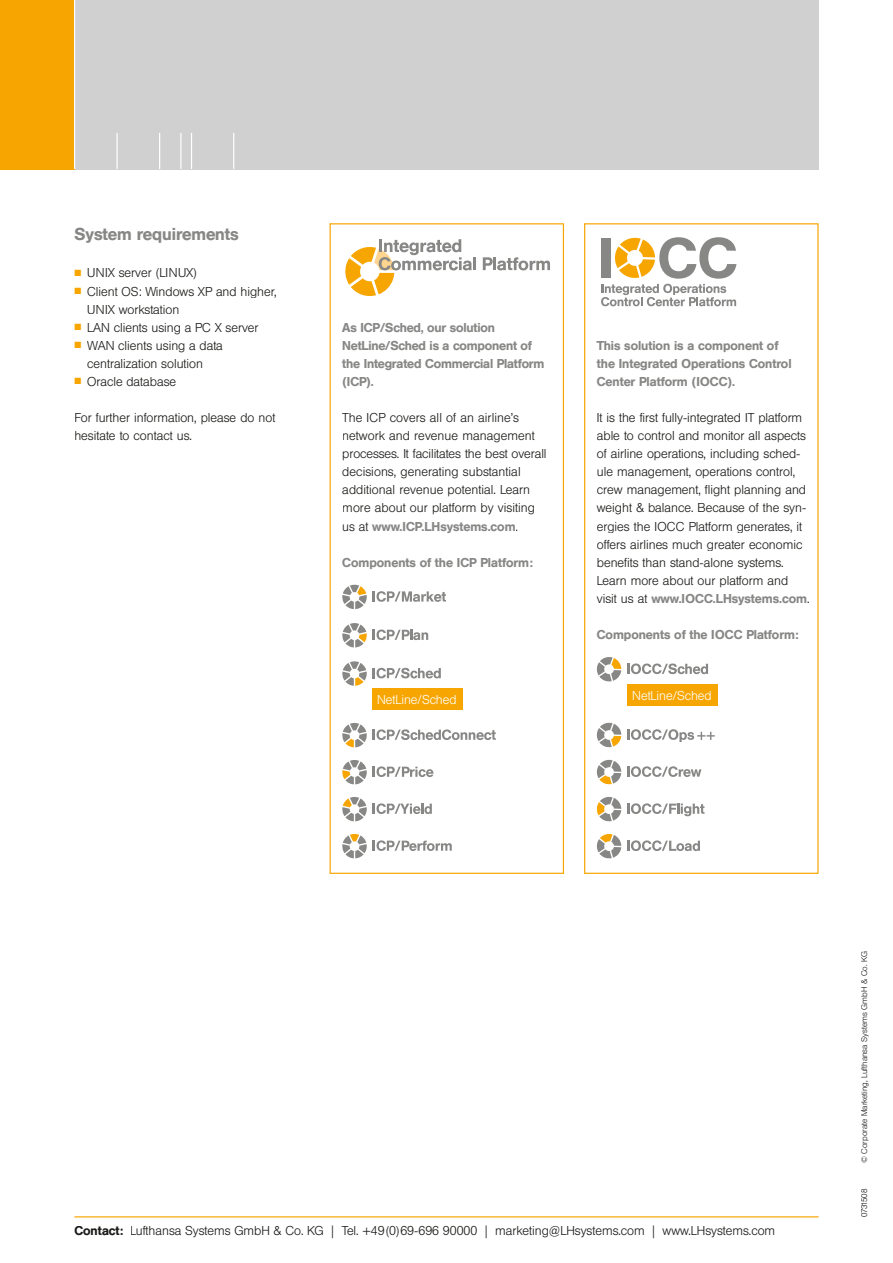
<style>
.page{position:relative;width:893px;height:1263px;background:#fff}
.page>*{position:absolute;margin:0;border:0;box-sizing:border-box;transform-origin:0 0}
.t1{font:500 17.1px "Helvetica BQ";color:#878786}
.t2{font:300 12.75px/18px "Helvetica BQ";color:#1a1a18}
.t3{font:500 12.75px/18px "Helvetica BQ";color:#878786}
.t4{font:300 12.75px "Helvetica BQ";color:#fff}
.t5{font:300 8.25px "Helvetica BQ";color:#1a1a18}
.t6{font:300 8.25px "Helvetica BQ";letter-spacing:-.05em;color:#1a1a18}
.s1{color:#f7a500}
.s2{font-weight:500;color:#878786}
.s3{font-weight:500}
</style>
<div class="page">
<svg style="left:330px;top:223px;width:234px;height:651px"></svg>
<svg style="left:345px;top:239px;width:131px;height:57px"></svg>
<svg style="left:483px;top:257px;width:67px;height:13px"></svg>
<svg style="left:373px;top:591px;width:73px;height:11px"></svg>
<svg style="left:342px;top:585px;width:25px;height:24px"></svg>
<svg style="left:373px;top:629px;width:55px;height:11px"></svg>
<svg style="left:342px;top:623px;width:25px;height:24px"></svg>
<svg style="left:373px;top:668px;width:68px;height:10px"></svg>
<svg style="left:342px;top:661px;width:25px;height:25px"></svg>
<svg style="left:373px;top:729px;width:123px;height:11px"></svg>
<svg style="left:342px;top:723px;width:25px;height:24px"></svg>
<svg style="left:373px;top:766px;width:60px;height:11px"></svg>
<svg style="left:342px;top:760px;width:25px;height:24px"></svg>
<svg style="left:373px;top:803px;width:59px;height:11px"></svg>
<svg style="left:342px;top:797px;width:25px;height:24px"></svg>
<hr style="left:74px;top:1216px;width:745px;height:1px;background:#f7a500">
<div style="left:0;top:0;width:819px;height:169px;background:#d0d0d0"></div>
<div style="left:0;top:0;width:74px;height:169px;background:#f7a500"></div>
<hr style="left:74px;top:0;width:1px;height:169px;background:#fff">
<hr style="left:180px;top:133px;width:1px;height:36px;background:#fff">
<hr style="left:191px;top:133px;width:1px;height:36px;background:#fff">
<hr style="left:233px;top:133px;width:1px;height:36px;background:#fff">
<hr style="left:117px;top:133px;width:1px;height:36px;background:#fff">
<hr style="left:159px;top:133px;width:1px;height:36px;background:#fff">
<svg style="left:584px;top:223px;width:235px;height:651px"></svg>
<svg style="left:601px;top:237px;width:135px;height:69px"></svg>
<svg style="left:597px;top:657px;width:24px;height:24px"></svg>
<svg style="left:627px;top:663px;width:81px;height:11px"></svg>
<svg style="left:597px;top:722px;width:24px;height:25px"></svg>
<svg style="left:627px;top:729px;width:88px;height:13px"></svg>
<svg style="left:597px;top:760px;width:24px;height:24px"></svg>
<svg style="left:627px;top:766px;width:74px;height:11px"></svg>
<svg style="left:597px;top:797px;width:24px;height:24px"></svg>
<svg style="left:627px;top:803px;width:77px;height:13px"></svg>
<div style="left:627px;top:684px;width:91px;height:22px;background:#f7a500"></div>
<div style="left:372px;top:688px;width:91px;height:22px;background:#f7a500"></div>
<svg style="left:627px;top:840px;width:73px;height:11px"></svg>
<svg style="left:597px;top:834px;width:24px;height:24px"></svg>
<svg style="left:342px;top:834px;width:25px;height:24px"></svg>
<svg style="left:373px;top:840px;width:79px;height:11px"></svg>
<h1 class="t1" style="left:74px;top:224px;width:166px">System requirements</h1>
<p class="t2" style="left:74px;top:264px;width:124px"><span class="s1">■</span> UNIX server (LINUX)</p>
<p class="t2" style="left:87px;top:282px;width:191px;text-indent:-13px"><span class="s1">■</span> Client OS: Windows XP and higher,<br>UNIX workstation</p>
<p class="t2" style="left:74px;top:318px;width:186px"><span class="s1">■</span> LAN clients using a PC X server</p>
<p class="t2" style="left:74px;top:337px;width:150px;text-align:center"><span class="s1">■</span> WAN clients using a data centralization solution</p>
<p class="t2" style="left:74px;top:373px;width:103px"><span class="s1">■</span> Oracle database</p>
<p class="t2" style="left:74px;top:409px;width:202px">For further information, please do not hesitate to contact us.</p>
<p class="t3" style="left:342px;top:318px;width:204px">As ICP/Sched, our solution<br>NetLine/Sched is a component of the Integrated Commercial Platform (ICP).</p>
<p class="t2" style="left:342px;top:409px;width:206px">The ICP covers all of an airline’s network and revenue management processes. It facilitates the best overall decisions, generating substantial additional revenue potential. Learn more about our platform by visiting us at <span class="s2">www.ICP.LHsystems.com</span>.</p>
<p class="t3" style="left:342px;top:553px;width:192px">Components of the ICP Platform:</p>
<p class="t3" style="left:597px;top:336px;width:196px">This solution is a component of the Integrated Operations Control<br>Center Platform (IOCC).</p>
<p class="t2" style="left:597px;top:409px;width:214px">It is the first fully-integrated IT platform able to control and monitor all aspects of airline operations, including sched&shy;ule management, operations control, crew management, flight planning and weight &amp; balance. Because of the syn&shy;ergies the IOCC Platform generates, it offers airlines much greater economic benefits than stand-alone systems.<br>Learn more about our platform and visit us at <span class="s2">www.IOCC.LHsystems.com</span>.</p>
<p class="t3" style="left:597px;top:626px;width:203px">Components of the IOCC Platform:</p>
<p class="t4" style="left:377px;top:692px;width:81px">NetLine/Sched</p>
<p class="t4" style="left:632px;top:688px;width:81px">NetLine/Sched</p>
<p class="t2" style="left:74px;top:1222px;width:702px"><span class="s3">Contact:</span> Lufthansa Systems GmbH &amp; Co. KG | Tel. +49(0)69-696 90000 | marketing@LHsystems.com | www.LHsystems.com</p>
<p class="t5" style="left:860px;top:1163px;width:214px;rotate:-90deg">© Corporate Marketing, Lufthansa Systems GmbH &amp; Co. KG</p>
<p class="t6" style="left:860px;top:1217px;width:30px;rotate:-90deg">0731508</p>
</div>
